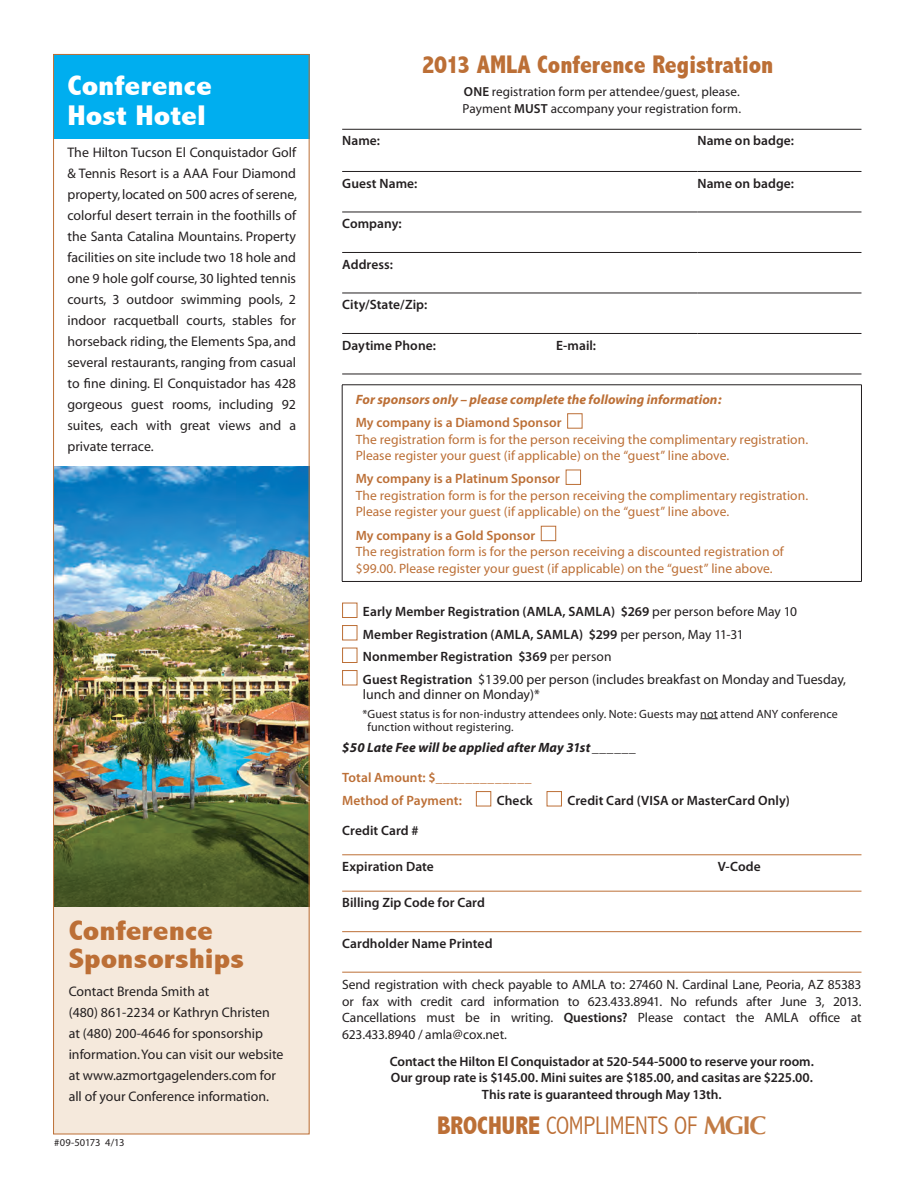
<style>
.page{position:relative;width:918px;height:1188px;background:#fff}
.page>*{position:absolute;margin:0;border:0;box-sizing:border-box;transform-origin:0 0}
.t1{font:800 condensed 28.5px/28.5px "Abadi";color:#bc6f36;scale:1.19 1}
.t2{font:800 condensed 28.5px/30px "Abadi";color:#fff;scale:1.19 1}
.t3{font:800 condensed 25.5px "Abadi";color:#bc6f36}
.t4{font:300 condensed 25.5px "Abadi";letter-spacing:-.01em;color:#bc6f36}
.t5{font:13.8px/21px "Myriad";color:#231f20}
.t6{font:600 13.5px/22.5px "Myriad Pro";letter-spacing:.005em;color:#231f20}
.t7{font:13.5px/16.5px "Myriad";letter-spacing:.005em;color:#bc6f36}
.t8{font:13.5px/16.5px "Myriad";letter-spacing:-.01em;color:#231f20;text-align:justify}
.t9{font:600 13.5px/23.2px "Myriad Pro";letter-spacing:.005em;color:#bc6f36}
.t10{font:italic 700 13.5px "Myriad";letter-spacing:.005em;color:#bc6f36}
.t11{font:italic 700 13.5px "Myriad";letter-spacing:.01em;color:#231f20}
.t12{font:13.2px/16.5px "Myriad";letter-spacing:.005em;color:#231f20}
.t13{font:12px/13.5px "Myriad";letter-spacing:.01em;color:#231f20}
.t14{font:10.5px "Myriad";letter-spacing:-.015em;color:#231f20}
.s1{font-family:"Myriad Pro";font-weight:600}
.s2{font-family:"Myriad";font-weight:400}
.s3{font-family:"Myriad Pro";font-weight:600;font-size:13.5px}
.s4{font-weight:800}
.s5{font-family:"Optima";font-weight:700;font-stretch:normal;color:#c27b44}
</style>
<div class="page">
<div style="left:54px;top:54px;width:256px;height:84px;background:#00aeef"></div>
<div style="left:54px;top:756px;width:256px;height:378px;background:#f5e9dc"></div>
<img style="left:55px;top:467px;width:253px;height:439px">
<svg style="left:342px;top:211px;width:519px;height:509px"></svg>
<hr style="left:342px;top:129px;width:519px;height:1px;background:#231f20">
<hr style="left:342px;top:171px;width:355px;height:1px;background:#231f20">
<hr style="left:342px;top:212px;width:355px;height:1px;background:#231f20">
<hr style="left:342px;top:252px;width:355px;height:1px;background:#231f20">
<hr style="left:342px;top:293px;width:355px;height:1px;background:#231f20">
<hr style="left:342px;top:333px;width:355px;height:1px;background:#231f20">
<hr style="left:697px;top:171px;width:164px;height:1px;background:#231f20">
<hr style="left:697px;top:212px;width:164px;height:1px;background:#231f20">
<hr style="left:697px;top:252px;width:164px;height:1px;background:#231f20">
<hr style="left:697px;top:293px;width:164px;height:1px;background:#231f20">
<hr style="left:697px;top:333px;width:164px;height:1px;background:#231f20">
<hr style="left:342px;top:374px;width:519px;height:1px;background:#231f20">
<hr style="left:342px;top:385px;width:1px;height:196px;background:#231f20">
<hr style="left:342px;top:385px;width:520px;height:1px;background:#231f20">
<hr style="left:861px;top:385px;width:1px;height:196px;background:#231f20">
<hr style="left:342px;top:581px;width:520px;height:1px;background:#231f20">
<hr style="left:342px;top:855px;width:519px;height:1px;background:#bc6f36">
<hr style="left:342px;top:891px;width:519px;height:1px;background:#bc6f36">
<hr style="left:342px;top:931px;width:519px;height:1px;background:#bc6f36">
<hr style="left:342px;top:972px;width:519px;height:1px;background:#bc6f36">
<div style="left:568px;top:414px;width:14px;height:14px;background:#fff"></div>
<div style="left:567px;top:413px;width:15px;height:16px;border:1px solid #bc6f36"></div>
<div style="left:566px;top:470px;width:15px;height:14px;background:#fff"></div>
<div style="left:566px;top:470px;width:15px;height:15px;border:1px solid #bc6f36"></div>
<div style="left:541px;top:526px;width:15px;height:15px;background:#fff"></div>
<div style="left:541px;top:526px;width:15px;height:15px;border:1px solid #bc6f36"></div>
<svg style="left:700px;top:718px;width:18px;height:1px"></svg>
<div style="left:343px;top:603px;width:14px;height:15px;background:#fff"></div>
<div style="left:342px;top:603px;width:15px;height:15px;border:1px solid #bc6f36"></div>
<div style="left:343px;top:626px;width:14px;height:14px;background:#fff"></div>
<div style="left:342px;top:625px;width:15px;height:15px;border:1px solid #bc6f36"></div>
<div style="left:343px;top:648px;width:14px;height:15px;background:#fff"></div>
<div style="left:342px;top:648px;width:15px;height:15px;border:1px solid #bc6f36"></div>
<div style="left:343px;top:671px;width:14px;height:14px;background:#fff"></div>
<div style="left:342px;top:670px;width:15px;height:15px;border:1px solid #bc6f36"></div>
<div style="left:476px;top:791px;width:15px;height:15px;border:1px solid #bc6f36"></div>
<div style="left:547px;top:791px;width:15px;height:15px;border:1px solid #bc6f36"></div>
<h1 class="t2" style="left:68px;top:71px;width:123px">Conference<br>Host Hotel</h1>
<p class="t5" style="left:68px;top:142px;width:231px;text-align:justify">The Hilton Tucson El Conquistador Golf &amp; Tennis Resort is a AAA Four Diamond property, located on 500 acres of serene, colorful desert terrain in the foothills of the Santa Catalina Mountains. Property facilities on site include two 18 hole and one 9 hole golf course, 30 lighted tennis courts, 3 outdoor swimming pools, 2 indoor racquetball courts, stables for horseback riding, the Elements Spa, and several restaurants, ranging from casual to fine dining. El Conquistador has 428 gorgeous guest rooms, including 92 suites, each with great views and a private terrace.</p>
<h1 class="t1" style="left:69px;top:917px;width:149px">Conference<br>Sponsorships</h1>
<p class="t5" style="left:69px;top:982px;width:216px">Contact Brenda Smith at<br>(480) 861-2234 or Kathryn Christen at (480) 200-4646 for sponsorship information. You can visit our website at www.azmortgagelenders.com for all of your Conference information.</p>
<p class="t14" style="left:54px;top:1139px;width:72px">#09-50173 4/13</p>
<h2 class="t3" style="left:422px;top:50px;width:353px">2013 AMLA Conference Registration</h2>
<p class="t12" style="left:463px;top:84px;width:280px"><span class="s1">ONE</span> registration form per attendee/guest, please.<br>Payment <span class="s1">MUST</span> accompany your registration form.</p>
<p class="t6" style="left:342px;top:131px;width:39px">Name:</p>
<p class="t6" style="left:697px;top:131px;width:98px">Name on badge:</p>
<p class="t6" style="left:342px;top:173px;width:77px">Guest Name:</p>
<p class="t6" style="left:697px;top:173px;width:98px">Name on badge:</p>
<p class="t6" style="left:342px;top:213px;width:61px">Company:</p>
<p class="t6" style="left:342px;top:254px;width:52px">Address:</p>
<p class="t6" style="left:342px;top:294px;width:87px">City/State/Zip:</p>
<p class="t6" style="left:342px;top:335px;width:95px">Daytime Phone:</p>
<p class="t6" style="left:556px;top:335px;width:42px">E-mail:</p>
<p class="t10" style="left:356px;top:394px;width:368px">For sponsors only – please complete the following information:</p>
<p class="t9" style="left:356px;top:412px;width:207px">My company is a Diamond Sponsor</p>
<p class="t7" style="left:356px;top:432px;width:454px">The registration form is for the person receiving the complimentary registration.<br>Please register your guest (if applicable) on the “guest” line above.</p>
<p class="t9" style="left:356px;top:468px;width:206px">My company is a Platinum Sponsor</p>
<p class="t7" style="left:356px;top:488px;width:454px">The registration form is for the person receiving the complimentary registration.<br>Please register your guest (if applicable) on the “guest” line above.</p>
<p class="t9" style="left:356px;top:524px;width:181px">My company is a Gold Sponsor</p>
<p class="t7" style="left:356px;top:544px;width:430px">The registration form is for the person receiving a discounted registration of $99.00. Please register your guest (if applicable) on the “guest” line above.</p>
<p class="t6" style="left:363px;top:602px;width:436px">Early Member Registration (AMLA, SAMLA) $269 <span class="s2">per person before May 10<br></span>Member Registration (AMLA, SAMLA) $299 <span class="s2">per person, May 11-31<br></span>Nonmember Registration $369 <span class="s2">per person</span></p>
<p class="t5" style="left:363px;top:673px;width:485px;line-height:15px"><span class="s3">Guest Registration</span> $139.00 per person (includes breakfast on Monday and Tuesday, lunch and dinner on Monday)*</p>
<p class="t13" style="left:368px;top:708px;width:472px;text-indent:-5px">* Guest status is for non-industry attendees only. Note: Guests may not attend ANY conference function without registering.</p>
<p class="t11" style="left:342px;top:742px;width:296px">$50 Late Fee will be applied after May 31st ______</p>
<p class="t9" style="left:342px;top:767px;width:191px">Total Amount: $_____________<br>Method of Payment:</p>
<p class="t6" style="left:497px;top:790px;width:37px">Check</p>
<p class="t6" style="left:567px;top:790px;width:224px">Credit Card (VISA or MasterCard Only)</p>
<p class="t6" style="left:342px;top:820px;width:78px">Credit Card #</p>
<p class="t6" style="left:342px;top:856px;width:93px">Expiration Date</p>
<p class="t6" style="left:718px;top:856px;width:45px">V-Code</p>
<p class="t6" style="left:342px;top:893px;width:144px">Billing Zip Code for Card</p>
<p class="t6" style="left:342px;top:933px;width:152px">Cardholder Name Printed</p>
<p class="t8" style="left:342px;top:977px;width:521px">Send registration with check payable to AMLA to: 27460 N. Cardinal Lane, Peoria, AZ 85383 or fax with credit card information to 623.433.8941. No refunds after June 3, 2013.<br>Cancellations must be in writing. <span class="s1">Questions?</span> Please contact the AMLA office at 623.433.8940 / amla@cox.net.</p>
<p class="t6" style="left:390px;top:1054px;width:426px;line-height:16.5px;text-align:center">Contact the Hilton El Conquistador at 520-544-5000 to reserve your room.<br>Our group rate is $145.00. Mini suites are $185.00, and casitas are $225.00.<br>This rate is guaranteed through May 13th.</p>
<h2 class="t4" style="left:437px;top:1111px;width:331px"><span class="s4">BROCHURE</span> COMPLIMENTS OF <span class="s5">MGIC</span></h2>
</div>
